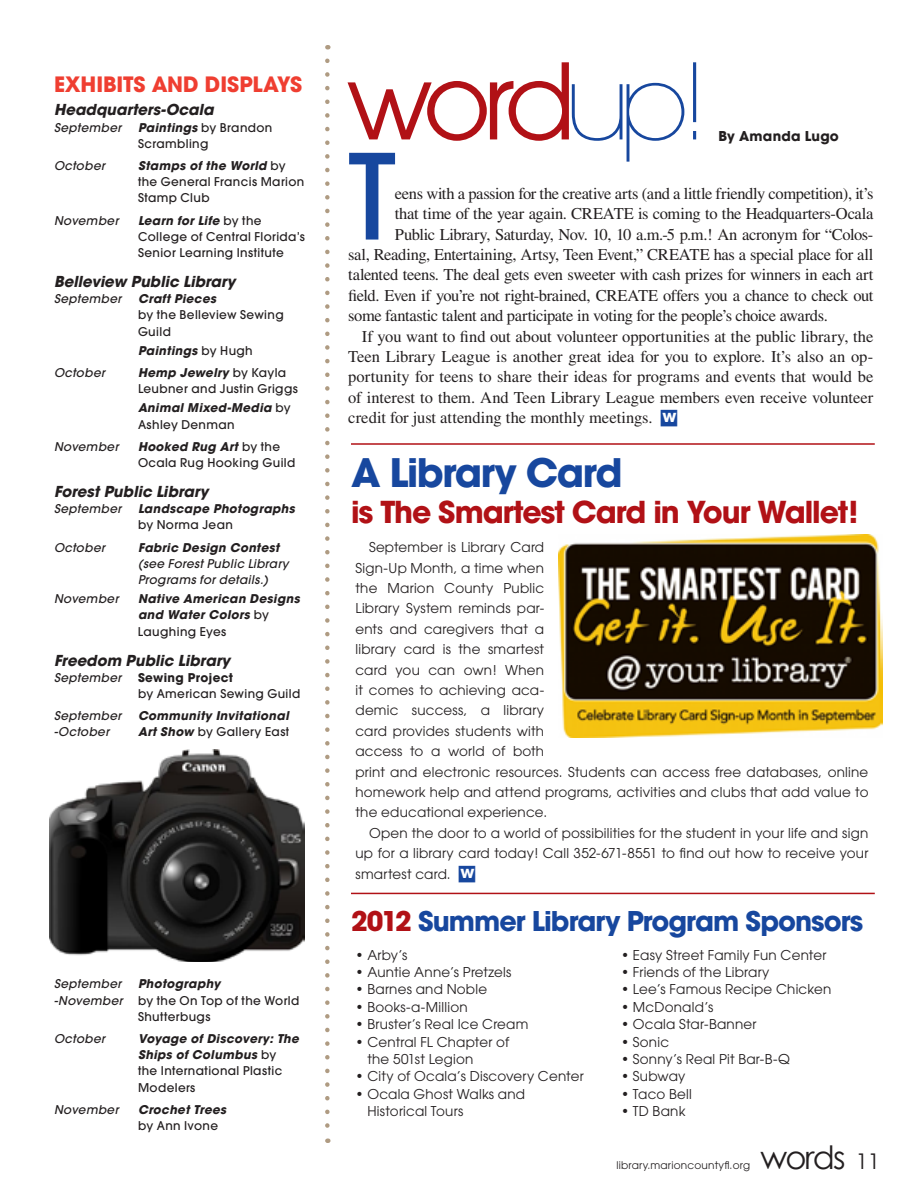
<style>
.page{position:relative;width:918px;height:1188px;background:#fff}
.page>*{position:absolute;margin:0;border:0;box-sizing:border-box;transform-origin:0 0}
.t1{font:500 117.15px "Avant Garde";color:#17479e}
.t2{font:104.25px "Avant Garde";color:#b11116}
.t3{font:700 39px "Avant Garde";letter-spacing:-.04em;color:#17479e}
.t4{font:32.25px "Century Gothic";letter-spacing:-.055em;color:#231f20}
.t5{font:700 30px "Avant Garde";letter-spacing:-.035em;color:#b11116}
.t6{font:700 27px "Avant Garde";letter-spacing:-.035em;color:#17479e}
.t7{font:700 21px "Avant Garde";letter-spacing:-.005em;color:#ef3e31}
.t8{font:16.5px "Times";letter-spacing:-.015em;color:#231f20}
.t9{font:italic 700 15px "Avant Garde";color:#231f20}
.t10{font:13.5px/20.4px "Avant Garde";letter-spacing:.015em;color:#231f20}
.t11{font:700 13.5px "Avant Garde";letter-spacing:.015em;color:#231f20}
.t12{font:500 12px/16.2px "Avant Garde";letter-spacing:.03em;color:#231f20}
.t13{font:italic 700 12px/16.2px "Avant Garde";letter-spacing:.025em;color:#231f20}
.t14{font:italic 500 12px/16.2px "Avant Garde";letter-spacing:.03em;color:#231f20}
.t15{font:700 12px "Avant Garde";letter-spacing:.03em;color:#231f20}
.t16{font:10.5px "Avant Garde";letter-spacing:.02em;color:#231f20}
.s1{font-weight:700;font-style:italic}
.s2{font-weight:500;font-style:normal}
.s3{font-weight:200;color:#17479e}
.s4{font-family:"Avant Garde";font-weight:700;color:#fff}
.s5{font-weight:700;font-size:16.5px;color:#fff}
.s6{color:#b11116}
.s7{font-family:"Avant Garde";font-size:21px}
</style>
<div class="page">
<svg style="left:325px;top:61px;width:5px;height:1082px"></svg>
<hr style="left:351px;top:443px;width:524px;height:2px;background:#b11116">
<hr style="left:351px;top:893px;width:524px;height:1px;background:#b11116">
<img style="left:558px;top:535px;width:325px;height:203px">
<img style="left:49px;top:750px;width:255px;height:212px">
<h3 class="t7" style="left:54px;top:71px;width:250px">EXHIBITS AN D DISPLAYS</h3>
<p class="t9" style="left:54px;top:100px;width:161px">Headquarters-Ocala</p>
<p class="t14" style="left:54px;top:119px;width:69px">September</p>
<p class="t12" style="left:138px;top:119px;width:136px"><span class="s1">Paintings</span> by Brandon<br>Scrambling</p>
<p class="t14" style="left:54px;top:158px;width:52px">October</p>
<p class="t12" style="left:138px;top:158px;width:168px"><span class="s1">Stamps of the World</span> by the General Francis Marion<br>Stamp Club</p>
<p class="t14" style="left:54px;top:212px;width:66px">November</p>
<p class="t12" style="left:138px;top:212px;width:169px"><span class="s1">Learn for Life</span> by the<br>College of Central Florida’s<br>Senior Learning Institute</p>
<p class="t9" style="left:54px;top:272px;width:183px">Belleview Public Library</p>
<p class="t14" style="left:54px;top:291px;width:69px">September</p>
<p class="t13" style="left:138px;top:291px;width:80px">Craft Pieces</p>
<p class="t12" style="left:138px;top:307px;width:147px">by the Belleview Sewing<br>Guild</p>
<p class="t13" style="left:138px;top:342px;width:116px">Paintings <span class="s2">by Hugh</span></p>
<p class="t14" style="left:54px;top:365px;width:52px">October</p>
<p class="t12" style="left:138px;top:365px;width:162px"><span class="s1">Hemp Jewelry</span> by Kayla<br>Leubner and Justin Griggs</p>
<p class="t13" style="left:138px;top:400px;width:154px">Animal Mixed-Media <span class="s2">by<br>Ashley Denman</span></p>
<p class="t14" style="left:54px;top:438px;width:66px">November</p>
<p class="t12" style="left:138px;top:438px;width:159px"><span class="s1">Hooked Rug Art</span> by the<br>Ocala Rug Hooking Guild</p>
<p class="t9" style="left:54px;top:482px;width:156px">Forest Public Library</p>
<p class="t14" style="left:54px;top:501px;width:69px">September</p>
<p class="t13" style="left:138px;top:501px;width:158px">Landscape Photographs</p>
<p class="t12" style="left:138px;top:517px;width:96px">by Norma Jean</p>
<p class="t14" style="left:54px;top:539px;width:52px">October</p>
<p class="t13" style="left:138px;top:539px;width:143px">Fabric Design Contest</p>
<p class="t14" style="left:138px;top:555px;width:152px">(see Forest Public Library<br>Programs for details.)</p>
<p class="t14" style="left:54px;top:591px;width:66px">November</p>
<p class="t13" style="left:138px;top:591px;width:163px">Native American Designs and Water Colors <span class="s2">by<br>Laughing Eyes</span></p>
<p class="t9" style="left:54px;top:650px;width:178px">Freedom Public Library</p>
<p class="t14" style="left:54px;top:669px;width:69px">September</p>
<p class="t15" style="left:138px;top:670px;width:97px">Sewing Project</p>
<p class="t12" style="left:138px;top:686px;width:164px">by American Sewing Guild</p>
<p class="t14" style="left:54px;top:708px;width:69px">September</p>
<p class="t13" style="left:138px;top:708px;width:152px">Community Invitational</p>
<p class="t14" style="left:54px;top:724px;width:57px">-October</p>
<p class="t12" style="left:138px;top:724px;width:153px"><span class="s1">Art Show</span> by Gallery East</p>
<p class="t14" style="left:54px;top:976px;width:69px">September</p>
<p class="t13" style="left:138px;top:976px;width:84px">Photography</p>
<p class="t14" style="left:54px;top:992px;width:70px">-November</p>
<p class="t12" style="left:138px;top:992px;width:163px">by the On Top of the World<br>Shutterbugs</p>
<p class="t14" style="left:54px;top:1031px;width:52px">October</p>
<p class="t13" style="left:138px;top:1030px;width:162px">Voyage of Discovery: The<br>Ships of Columbus <span class="s2">by<br>the International Plastic<br>Modelers</span></p>
<p class="t14" style="left:54px;top:1101px;width:66px">November</p>
<p class="t13" style="left:138px;top:1101px;width:90px">Crochet Trees</p>
<p class="t12" style="left:138px;top:1118px;width:82px">by Ann Ivone</p>
<h2 class="t2" style="left:346px;top:40px;width:363px">word<span class="s3">up!</span></h2>
<p class="t11" style="left:718px;top:127px;width:122px">By Amanda Lugo</p>
<h1 class="t1" style="left:348px;top:125px;width:47px">T</h1>
<p class="t8" style="left:395px;top:184px;width:480px">eens with a passion for the creative arts (and a little friendly competition), it’s</p>
<p class="t8" style="left:395px;top:204px;width:480px">that time of the year again. CREATE is coming to the Headquarters-Ocala</p>
<p class="t8" style="left:395px;top:225px;width:480px">Public Library, Saturday, Nov. 10, 10 a.m.-5 p.m.! An acronym for “Colos-</p>
<p class="t8" style="left:348px;top:245px;width:527px">sal, Reading, Entertaining, Artsy, Teen Event,” CREATE has a special place for all</p>
<p class="t8" style="left:348px;top:266px;width:527px">talented teens. The deal gets even sweeter with cash prizes for winners in each art</p>
<p class="t8" style="left:348px;top:286px;width:527px">field. Even if you’re not right-brained, CREATE offers you a chance to check out</p>
<p class="t8" style="left:348px;top:306px;width:481px">some fantastic talent and participate in voting for the people’s choice awards.</p>
<p class="t8" style="left:362px;top:327px;width:513px">If you want to find out about volunteer opportunities at the public library, the</p>
<p class="t8" style="left:348px;top:347px;width:527px">Teen Library League is another great idea for you to explore. It’s also an op-</p>
<p class="t8" style="left:348px;top:367px;width:527px">portunity for teens to share their ideas for programs and events that would be</p>
<p class="t8" style="left:348px;top:388px;width:527px">of interest to them. And Teen Library League members even receive volunteer</p>
<p class="t8" style="left:348px;top:408px;width:330px">credit for just attending the monthly meetings. <span class="s4">w</span></p>
<h3 class="t3" style="left:351px;top:448px;width:273px">A Library Card</h3>
<h3 class="t5" style="left:351px;top:493px;width:509px">is The Smartest Card in Your Wallet!</h3>
<p class="t10" style="left:356px;top:537px;width:515px;text-indent:14px">September is Library Card<br>Sign-Up Month, a time when<br>the Marion County Public<br>Library System reminds par-<br>ents and caregivers that a<br>library card is the smartest<br>card you can own! When<br>it comes to achieving aca-<br>demic success, a library<br>card provides students with<br>access to a world of both<br>print and electronic resources. Students can access free databases, online homework help and attend programs, activities and clubs that add value to the educational experience.</p>
<p class="t10" style="left:356px;top:823px;width:514px;text-align:justify;text-indent:14px">Open the door to a world of possibilities for the student in your life and sign up for a library card today! Call 352-671-8551 to find out how to receive your smartest card. <span class="s5">w</span></p>
<h3 class="t6" style="left:351px;top:904px;width:514px"><span class="s6">2012</span> Summer Library Program Sponsors</h3>
<p class="t10" style="left:356px;top:944px;width:54px">• Arby’s</p>
<p class="t10" style="left:356px;top:962px;width:158px">• Auntie Anne’s Pretzels</p>
<p class="t10" style="left:356px;top:979px;width:133px">• Barnes and Noble</p>
<p class="t10" style="left:356px;top:997px;width:114px">• Books-a-Million</p>
<p class="t10" style="left:356px;top:1014px;width:174px">• Bruster’s Real Ice Cream</p>
<p class="t10" style="left:367px;top:1033px;width:143px;line-height:17.4px;text-indent:-12px">• Central FL Chapter of the 501st Legion</p>
<p class="t10" style="left:356px;top:1066px;width:230px">• City of Ocala’s Discovery Center</p>
<p class="t10" style="left:367px;top:1085px;width:159px;line-height:17.4px;text-indent:-12px">• Ocala Ghost Walks and<br>Historical Tours</p>
<p class="t10" style="left:621px;top:944px;width:207px">• Easy Street Family Fun Center</p>
<p class="t10" style="left:621px;top:962px;width:150px">• Friends of the Library</p>
<p class="t10" style="left:621px;top:979px;width:212px">• Lee’s Famous Recipe Chicken</p>
<p class="t10" style="left:621px;top:997px;width:94px">• McDonald’s</p>
<p class="t10" style="left:621px;top:1014px;width:137px">• Ocala Star-Banner</p>
<p class="t10" style="left:621px;top:1031px;width:50px">• Sonic</p>
<p class="t10" style="left:621px;top:1049px;width:171px">• Sonny’s Real Pit Bar-B-Q</p>
<p class="t10" style="left:621px;top:1066px;width:66px">• Subway</p>
<p class="t10" style="left:621px;top:1084px;width:72px">• Taco Bell</p>
<p class="t10" style="left:621px;top:1101px;width:66px">• TD Bank</p>
<p class="t16" style="left:617px;top:1158px;width:135px">library.marioncountyfl.org</p>
<h3 class="t4" style="left:761px;top:1138px;width:121px">words <span class="s7">11</span></h3>
</div>
